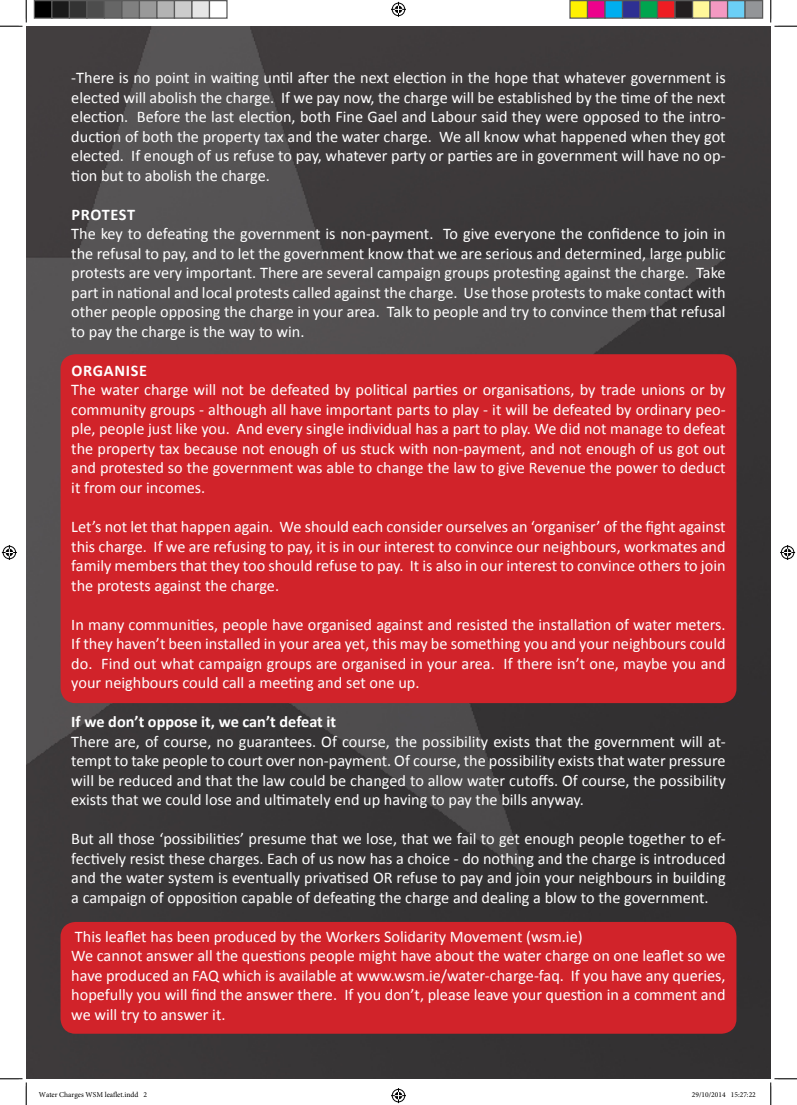
<style>
.page{position:relative;width:797px;height:1105px;background:#fff}
.page>*{position:absolute;margin:0;border:0;box-sizing:border-box;transform-origin:0 0}
.t1{font:16.25px/19.5px "Calibri";color:#fff;text-align:justify}
.t2{font:700 16.25px "Calibri";color:#fff}
.t3{font:700 16.25px "Calibri";letter-spacing:.04em;color:#fff}
.t4{font:700 16.25px "Calibri";letter-spacing:.03em;color:#fff}
.t5{font:7.5px "Minion Pro";color:#000}
</style>
<div class="page">
<img style="left:26px;top:26px;width:744px;height:1053px">
<div style="left:61px;top:354px;width:675px;height:349px;background:#d1232a;border-radius:15px"></div>
<div style="left:61px;top:922px;width:675px;height:112px;background:#d1232a;border-radius:15px"></div>
<svg style="left:0;top:0;width:27px;height:27px"></svg>
<svg style="left:0;top:1078px;width:27px;height:27px"></svg>
<svg style="left:770px;top:0;width:27px;height:27px"></svg>
<svg style="left:770px;top:1078px;width:27px;height:27px"></svg>
<svg style="left:391px;top:2px;width:15px;height:15px"></svg>
<svg style="left:391px;top:1088px;width:15px;height:15px"></svg>
<svg style="left:2px;top:545px;width:15px;height:15px"></svg>
<svg style="left:780px;top:545px;width:15px;height:15px"></svg>
<div style="left:34px;top:1px;width:18px;height:17px;background:#000"></div>
<div style="left:34px;top:0;width:18px;height:19px;border:1px solid #595959"></div>
<div style="left:52px;top:1px;width:17px;height:17px;background:#1a1a1a"></div>
<div style="left:51px;top:0;width:19px;height:19px;border:1px solid #595959"></div>
<div style="left:69px;top:1px;width:18px;height:17px;background:#333"></div>
<div style="left:69px;top:0;width:19px;height:19px;border:1px solid #595959"></div>
<div style="left:87px;top:1px;width:17px;height:17px;background:#4d4d4d"></div>
<div style="left:86px;top:0;width:19px;height:19px;border:1px solid #595959"></div>
<div style="left:104px;top:1px;width:18px;height:17px;background:#666"></div>
<div style="left:104px;top:0;width:18px;height:19px;border:1px solid #595959"></div>
<div style="left:122px;top:1px;width:17px;height:17px;background:#808080"></div>
<div style="left:121px;top:0;width:19px;height:19px;border:1px solid #595959"></div>
<div style="left:139px;top:1px;width:18px;height:17px;background:#999"></div>
<div style="left:139px;top:0;width:19px;height:19px;border:1px solid #595959"></div>
<div style="left:157px;top:1px;width:17px;height:17px;background:#b3b3b3"></div>
<div style="left:156px;top:0;width:19px;height:19px;border:1px solid #595959"></div>
<div style="left:174px;top:1px;width:18px;height:17px;background:#ccc"></div>
<div style="left:174px;top:0;width:18px;height:19px;border:1px solid #595959"></div>
<div style="left:192px;top:1px;width:17px;height:17px;background:#e6e6e6"></div>
<div style="left:191px;top:0;width:19px;height:19px;border:1px solid #595959"></div>
<div style="left:209px;top:0;width:19px;height:19px;border:1px solid #595959"></div>
<div style="left:570px;top:1px;width:17px;height:17px;background:#fff101"></div>
<div style="left:569px;top:0;width:19px;height:19px;border:1px solid #595959"></div>
<div style="left:587px;top:1px;width:18px;height:17px;background:#ed028c"></div>
<div style="left:587px;top:0;width:18px;height:19px;border:1px solid #595959"></div>
<div style="left:605px;top:1px;width:17px;height:17px;background:#00aeef"></div>
<div style="left:604px;top:0;width:19px;height:19px;border:1px solid #595959"></div>
<div style="left:622px;top:1px;width:18px;height:17px;background:#2e3092"></div>
<div style="left:622px;top:0;width:18px;height:19px;border:1px solid #595959"></div>
<div style="left:640px;top:1px;width:17px;height:17px;background:#00a54f"></div>
<div style="left:639px;top:0;width:19px;height:19px;border:1px solid #595959"></div>
<div style="left:657px;top:1px;width:18px;height:17px;background:#ee1d23"></div>
<div style="left:657px;top:0;width:18px;height:19px;border:1px solid #595959"></div>
<div style="left:675px;top:1px;width:17px;height:17px;background:#231f20"></div>
<div style="left:674px;top:0;width:19px;height:19px;border:1px solid #595959"></div>
<div style="left:692px;top:1px;width:18px;height:17px;background:#fff79a"></div>
<div style="left:692px;top:0;width:18px;height:19px;border:1px solid #595959"></div>
<div style="left:710px;top:1px;width:17px;height:17px;background:#f499c2"></div>
<div style="left:709px;top:0;width:19px;height:19px;border:1px solid #595959"></div>
<div style="left:727px;top:1px;width:18px;height:17px;background:#6bcff6"></div>
<div style="left:727px;top:0;width:18px;height:19px;border:1px solid #595959"></div>
<div style="left:745px;top:1px;width:17px;height:17px;background:#939598"></div>
<div style="left:744px;top:0;width:19px;height:19px;border:1px solid #595959"></div>
<div style="left:38px;top:1052px;width:109px;height:27px;background:#3d393a"></div>
<p class="t1" style="left:71px;top:68px;width:656px">-There is no point in waiting until after the next election in the hope that whatever government is elected will abolish the charge. If we pay now, the charge will be established by the time of the next election. Before the last election, both Fine Gael and Labour said they were opposed to the intro&shy;duction of both the property tax and the water charge. We all know what happened when they got elected. If enough of us refuse to pay, whatever party or parties are in government will have no op&shy;tion but to abolish the charge.</p>
<p class="t4" style="left:72px;top:204px;width:65px">PROTEST</p>
<p class="t1" style="left:71px;top:224px;width:656px">The key to defeating the government is non-payment. To give everyone the confidence to join in the refusal to pay, and to let the government know that we are serious and determined, large public protests are very important. There are several campaign groups protesting against the charge. Take part in national and local protests called against the charge. Use those protests to make contact with other people opposing the charge in your area. Talk to people and try to convince them that refusal to pay the charge is the way to win.</p>
<p class="t3" style="left:72px;top:360px;width:77px">ORGANISE</p>
<p class="t1" style="left:71px;top:380px;width:656px">The water charge will not be defeated by political parties or organisations, by trade unions or by community groups - although all have important parts to play - it will be defeated by ordinary peo&shy;ple, people just like you. And every single individual has a part to play. We did not manage to defeat the property tax because not enough of us stuck with non-payment, and not enough of us got out and protested so the government was able to change the law to give Revenue the power to deduct it from our incomes.</p>
<p class="t1" style="left:71px;top:517px;width:656px">Let’s not let that happen again. We should each consider ourselves an ‘organiser’ of the fight against this charge. If we are refusing to pay, it is in our interest to convince our neighbours, workmates and family members that they too should refuse to pay. It is also in our interest to convince others to join the protests against the charge.</p>
<p class="t1" style="left:71px;top:614px;width:656px">In many communities, people have organised against and resisted the installation of water meters.<br>If they haven’t been installed in your area yet, this may be something you and your neighbours could do. Find out what campaign groups are organised in your area. If there isn’t one, maybe you and your neighbours could call a meeting and set one up.</p>
<p class="t2" style="left:71px;top:711px;width:266px">If we don’t oppose it, we can’t defeat it</p>
<p class="t1" style="left:71px;top:731px;width:656px">There are, of course, no guarantees. Of course, the possibility exists that the government will at&shy;tempt to take people to court over non-payment. Of course, the possibility exists that water pressure will be reduced and that the law could be changed to allow water cutoffs. Of course, the possibility exists that we could lose and ultimately end up having to pay the bills anyway.</p>
<p class="t1" style="left:71px;top:829px;width:656px">But all those ‘possibilities’ presume that we lose, that we fail to get enough people together to ef&shy;fectively resist these charges. Each of us now has a choice - do nothing and the charge is introduced and the water system is eventually privatised OR refuse to pay and join your neighbours in building a campaign of opposition capable of defeating the charge and dealing a blow to the government.</p>
<p class="t1" style="left:75px;top:926px;width:509px">This leaflet has been produced by the Workers Solidarity Movement (wsm.ie)</p>
<p class="t1" style="left:71px;top:946px;width:656px">We cannot answer all the questions people might have about the water charge on one leaflet so we have produced an FAQ which is available at www.wsm.ie/water-charge-faq. If you have any queries, hopefully you will find the answer there. If you don’t, please leave your question in a comment and we will try to answer it.</p>
<p class="t5" style="left:39px;top:1090px;width:110px">Water Charges WSM leaflet.indd 2</p>
<p class="t5" style="left:692px;top:1090px;width:65px">29/10/2014 15:27:22</p>
</div>
